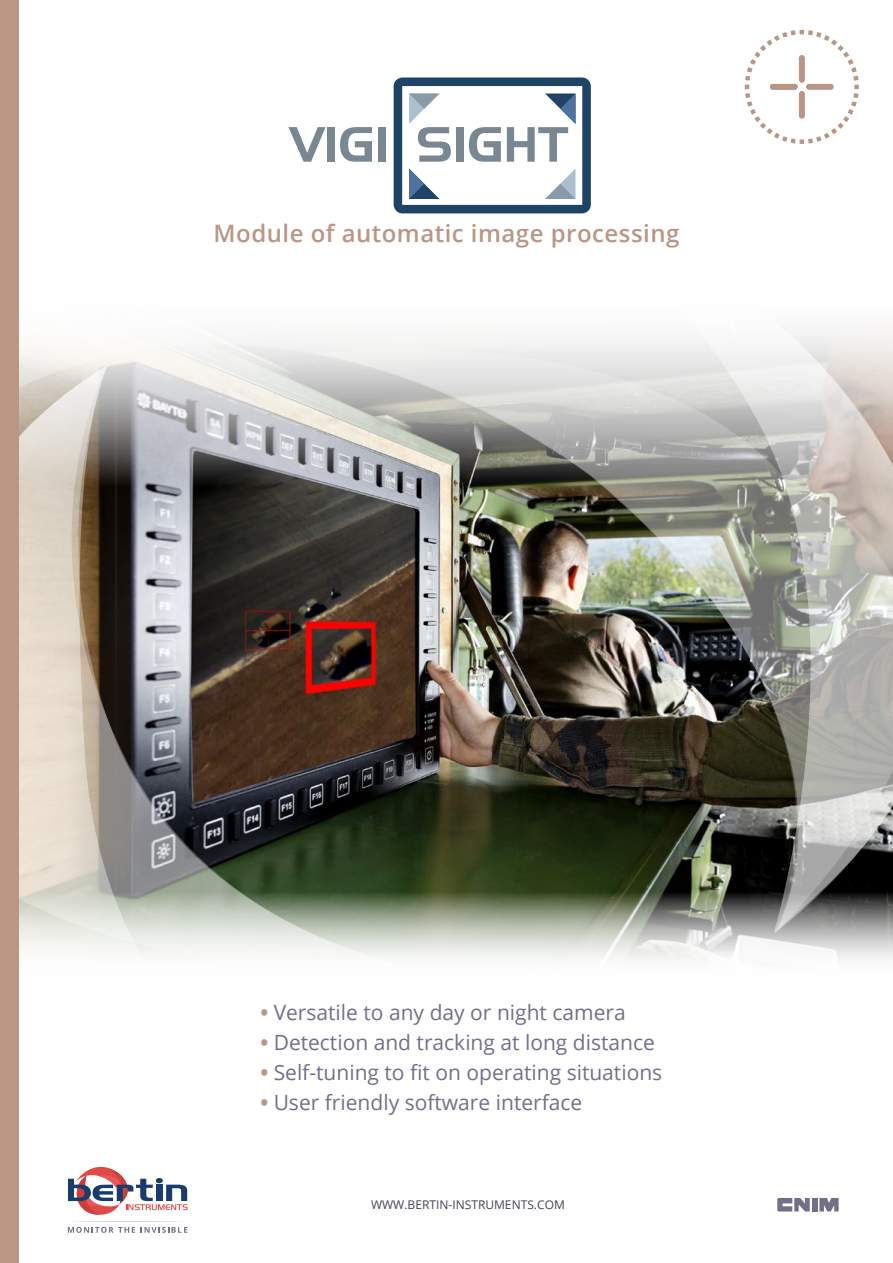
<style>
.page{position:relative;width:893px;height:1263px;background:#fff}
.page>*{position:absolute;margin:0;border:0;box-sizing:border-box;transform-origin:0 0}
.t1{font:600 24px "Open Sans";letter-spacing:.02em;color:#ba9685}
.t2{font:21px "Open Sans";color:#726f8a}
.t3{font:12px "Open Sans";color:#474351}
.s1{font-weight:700;color:#ba9685}
</style>
<div class="page">
<svg style="left:18px;top:179px;width:377px;height:186px"></svg>
<svg style="left:580px;top:933px;width:193px;height:27px"></svg>
<svg style="left:370px;top:365px;width:210px;height:594px;background:#868277"></svg>
<svg style="left:18px;top:365px;width:352px;height:785px"></svg>
<img style="left:395px;top:213px;width:498px;height:720px">
<svg style="left:68px;top:1167px;width:120px;height:48px"></svg>
<svg style="left:68px;top:1221px;width:119px;height:12px"></svg>
<div style="left:0;top:0;width:18px;height:1263px;background:#ba9685"></div>
<svg style="left:777px;top:1198px;width:33px;height:13px"></svg>
<div style="left:812px;top:1198px;width:5px;height:13px;background:#726f8a"></div>
<svg style="left:819px;top:1198px;width:20px;height:13px"></svg>
<svg style="left:288px;top:127px;width:38px;height:35px"></svg>
<div style="left:327px;top:127px;width:8px;height:35px;background:#788791"></div>
<svg style="left:340px;top:127px;width:32px;height:35px"></svg>
<div style="left:378px;top:127px;width:8px;height:35px;background:#788791"></div>
<svg style="left:394px;top:77px;width:197px;height:136px"></svg>
<svg style="left:744px;top:29px;width:115px;height:115px"></svg>
<div style="left:771px;top:85px;width:26px;height:4px;border:1px solid #ba9585;border-radius:2px"></div>
<div style="left:770px;top:84px;width:28px;height:6px;border:1px solid #ba9585;border-radius:2px"></div>
<hr style="left:807px;top:85px;width:26px;height:4px;background:#ba9585;border-radius:2px">
<div style="left:806px;top:84px;width:28px;height:6px;border:1px solid #ba9585;border-radius:2px"></div>
<hr style="left:800px;top:56px;width:4px;height:26px;background:#ba9585;border-radius:2px">
<div style="left:799px;top:55px;width:6px;height:28px;border:1px solid #ba9585;border-radius:2px"></div>
<hr style="left:800px;top:92px;width:4px;height:26px;background:#ba9585;border-radius:2px">
<div style="left:799px;top:91px;width:6px;height:28px;border:1px solid #ba9585;border-radius:2px"></div>
<p class="t1" style="left:214px;top:217px;width:467px">Module of automatic image processing</p>
<p class="t2" style="left:260px;top:998px;width:367px"><span class="s1">•</span> Versatile to any day or night camera</p>
<p class="t2" style="left:260px;top:1028px;width:396px"><span class="s1">•</span> Detection and tracking at long distance</p>
<p class="t2" style="left:260px;top:1058px;width:403px"><span class="s1">•</span> Self-tuning to fit on operating situations</p>
<p class="t2" style="left:260px;top:1088px;width:323px"><span class="s1">•</span> User friendly software interface</p>
<p class="t3" style="left:371px;top:1196px;width:195px">WWW.BERTIN-INSTRUMENTS.COM</p>
</div>
